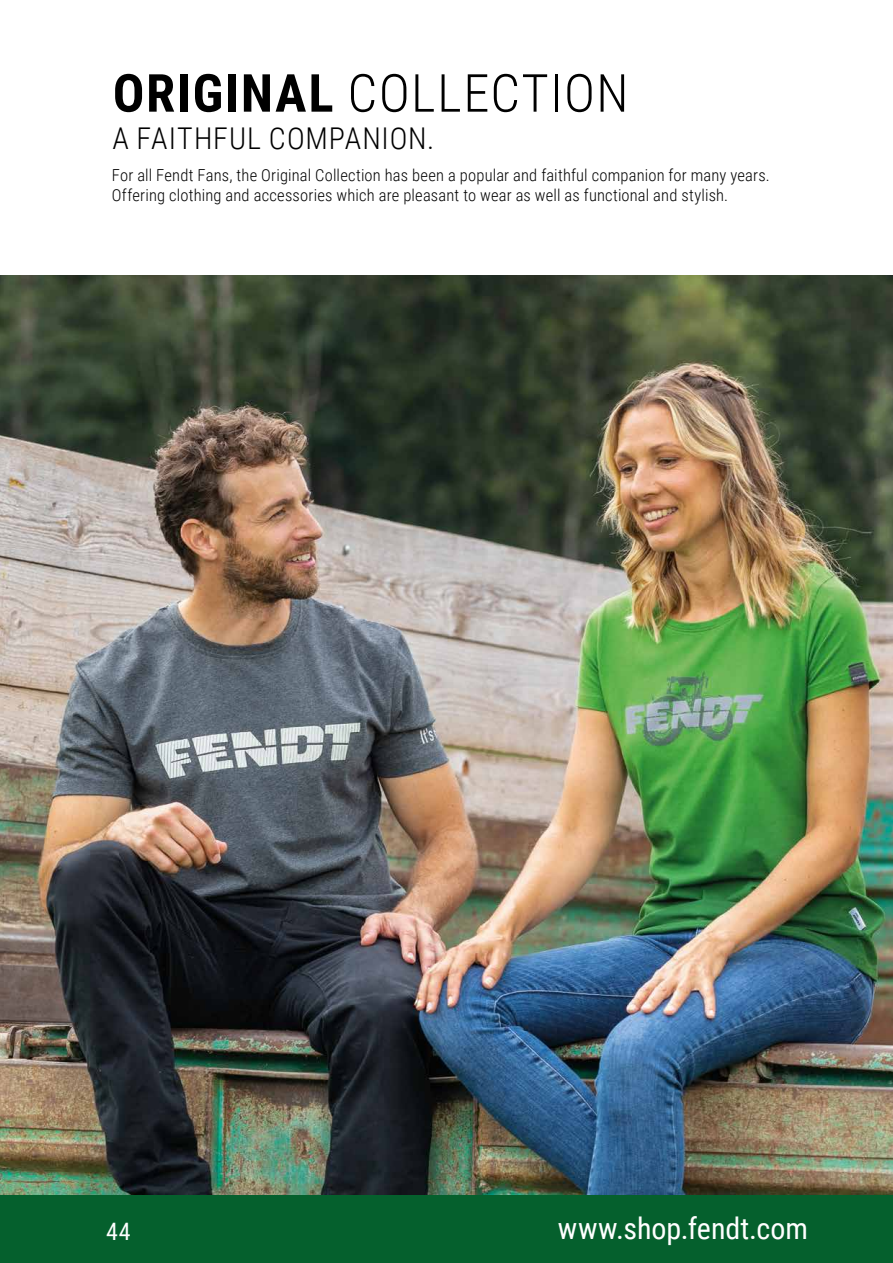
<style>
.page{position:relative;width:893px;height:1263px;background:#fff}
.page>*{position:absolute;margin:0;border:0;box-sizing:border-box;transform-origin:0 0}
.t1{font:300 52.5px "Roboto Condensed";letter-spacing:.025em;color:#000}
.t2{font:300 30px "Roboto Condensed";letter-spacing:.03em;color:#000}
.t3{font:30px "Roboto Condensed";color:#fff}
.t4{font:24px "Roboto Condensed";color:#fff}
.t5{font:300 16.5px/19.5px "Roboto Condensed";letter-spacing:.01em;color:#000}
.s1{font-weight:700}
</style>
<div class="page">
<img style="left:0;top:275px;width:893px;height:920px">
<div style="left:0;top:1195px;width:893px;height:68px;background:#05602d"></div>
<h1 class="t1" style="left:113px;top:56px;width:517px"><span class="s1">ORIGINAL</span> COLLECTION</h1>
<h2 class="t2" style="left:112px;top:117px;width:323px">A FAITHFUL COMPANION.</h2>
<p class="t5" style="left:112px;top:165px;width:659px">For all Fendt Fans, the Original Collection has been a popular and faithful companion for many years.<br>Offering clothing and accessories which are pleasant to wear as well as functional and stylish.</p>
<h3 class="t4" style="left:106px;top:1214px;width:26px">44</h3>
<h2 class="t3" style="left:558px;top:1208px;width:251px">www.shop.fendt.com</h2>
</div>
